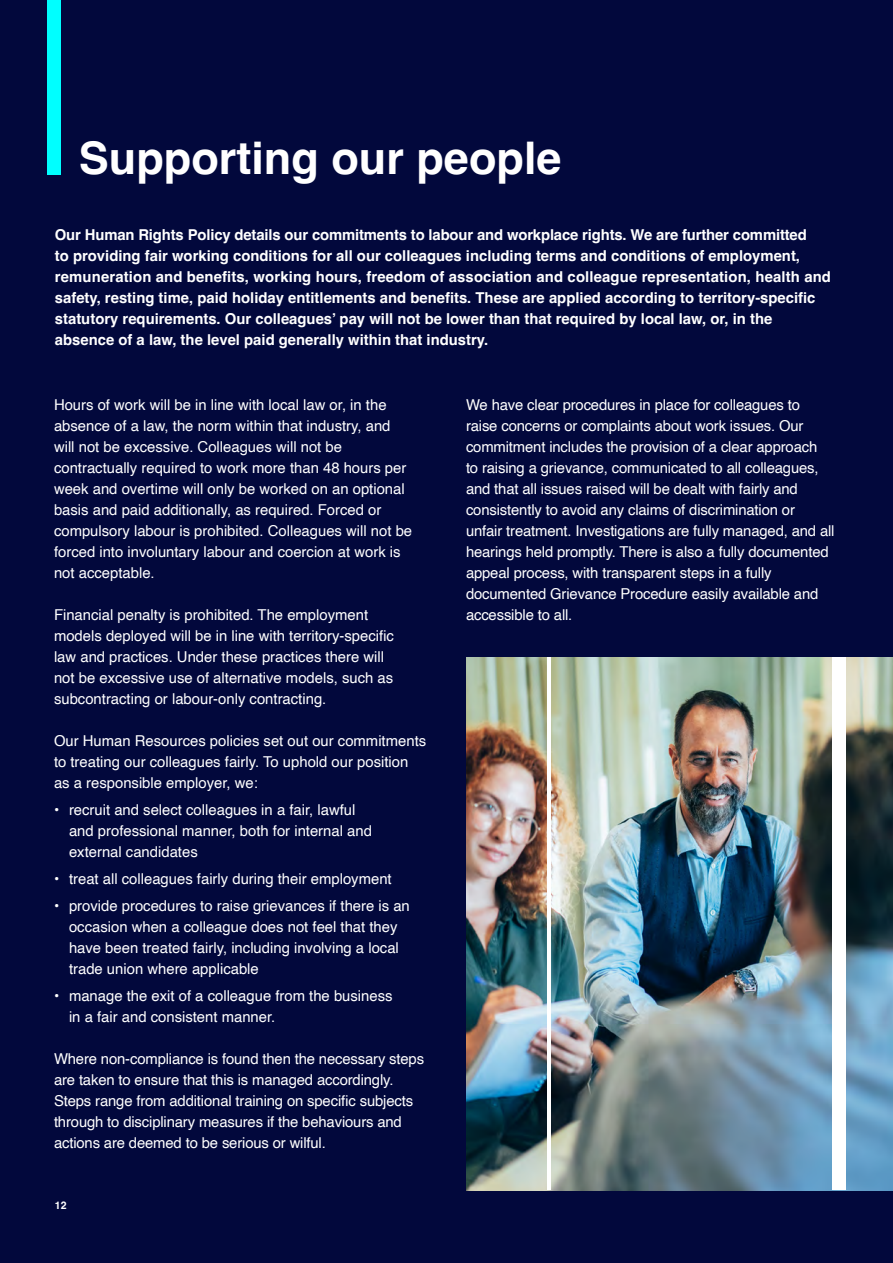
<style>
.page{position:relative;width:893px;height:1263px;background:#02083c}
.page>*{position:absolute;margin:0;border:0;box-sizing:border-box;transform-origin:0 0}
.t1{font:700 45px "Helvetica";color:#fff}
.t2{font:15px/21px "Helvetica";color:#fff}
.t3{font:700 15px/21px "Helvetica";color:#fff}
.t4{font:700 10.5px "Helvetica";color:#fff}
</style>
<div class="page">
<div style="left:0;top:1px;width:56px;height:115px;background:#02083c"></div>
<div style="left:223px;top:1px;width:56px;height:115px;background:#02083c"></div>
<div style="left:446px;top:1px;width:56px;height:115px;background:#02083c"></div>
<div style="left:670px;top:1px;width:55px;height:115px;background:#02083c"></div>
<div style="left:112px;top:1px;width:55px;height:115px;background:#02083c"></div>
<div style="left:335px;top:1px;width:56px;height:115px;background:#02083c"></div>
<div style="left:558px;top:1px;width:56px;height:115px;background:#02083c"></div>
<div style="left:781px;top:1px;width:56px;height:115px;background:#02083c"></div>
<div style="left:56px;top:1px;width:56px;height:115px;background:#02083c"></div>
<div style="left:279px;top:1px;width:56px;height:115px;background:#02083c"></div>
<div style="left:502px;top:1px;width:56px;height:115px;background:#02083c"></div>
<div style="left:725px;top:1px;width:56px;height:115px;background:#02083c"></div>
<div style="left:167px;top:1px;width:56px;height:115px;background:#02083c"></div>
<div style="left:391px;top:1px;width:55px;height:115px;background:#02083c"></div>
<div style="left:614px;top:1px;width:56px;height:115px;background:#02083c"></div>
<div style="left:837px;top:1px;width:56px;height:115px;background:#02083c"></div>
<img style="left:466px;top:657px;width:427px;height:533px">
<div style="left:833px;top:657px;width:13px;height:533px;background:#fff"></div>
<hr style="left:547px;top:657px;width:4px;height:533px;background:#fff">
<div style="left:48px;top:0;width:13px;height:174px;background:#0ff"></div>
<h1 class="t1" style="left:79px;top:131px;width:484px">Supporting our people</h1>
<p class="t3" style="left:55px;top:226px;width:777px">Our Human Rights Policy details our commitments to labour and workplace rights. We are further committed<br>to providing fair working conditions for all our colleagues including terms and conditions of employment, remuneration and benefits, working hours, freedom of association and colleague representation, health and safety, resting time, paid holiday entitlements and benefits. These are applied according to territory-specific statutory requirements. Our colleagues’ pay will not be lower than that required by local law, or, in the absence of a law, the level paid generally within that industry.</p>
<p class="t2" style="left:54px;top:395px;width:360px">Hours of work will be in line with local law or, in the absence of a law, the norm within that industry, and will not be excessive. Colleagues will not be contractually required to work more than 48 hours per week and overtime will only be worked on an optional basis and paid additionally, as required. Forced or compulsory labour is prohibited. Colleagues will not be forced into involuntary labour and coercion at work is not acceptable.</p>
<p class="t2" style="left:54px;top:605px;width:341px">Financial penalty is prohibited. The employment models deployed will be in line with territory-specific law and practices. Under these practices there will not be excessive use of alternative models, such as subcontracting or labour-only contracting.</p>
<p class="t2" style="left:54px;top:731px;width:374px">Our Human Resources policies set out our commitments to treating our colleagues fairly. To uphold our position as a responsible employer, we:</p>
<p class="t2" style="left:69px;top:800px;width:304px;text-indent:-15px">• recruit and select colleagues in a fair, lawful and professional manner, both for internal and external candidates</p>
<p class="t2" style="left:54px;top:869px;width:339px">• treat all colleagues fairly during their employment</p>
<p class="t2" style="left:69px;top:896px;width:342px;text-indent:-15px">• provide procedures to raise grievances if there is an occasion when a colleague does not feel that they have been treated fairly, including involving a local trade union where applicable</p>
<p class="t2" style="left:69px;top:986px;width:325px;text-indent:-15px">• manage the exit of a colleague from the business in a fair and consistent manner.</p>
<p class="t2" style="left:54px;top:1049px;width:372px">Where non-compliance is found then the necessary steps are taken to ensure that this is managed accordingly.<br>Steps range from additional training on specific subjects through to disciplinary measures if the behaviours and actions are deemed to be serious or wilful.</p>
<p class="t4" style="left:55px;top:1199px;width:13px">12</p>
<p class="t2" style="left:466px;top:395px;width:370px">We have clear procedures in place for colleagues to raise concerns or complaints about work issues. Our commitment includes the provision of a clear approach<br>to raising a grievance, communicated to all colleagues, and that all issues raised will be dealt with fairly and consistently to avoid any claims of discrimination or unfair treatment. Investigations are fully managed, and all hearings held promptly. There is also a fully documented appeal process, with transparent steps in a fully documented Grievance Procedure easily available and accessible to all.</p>
</div>
